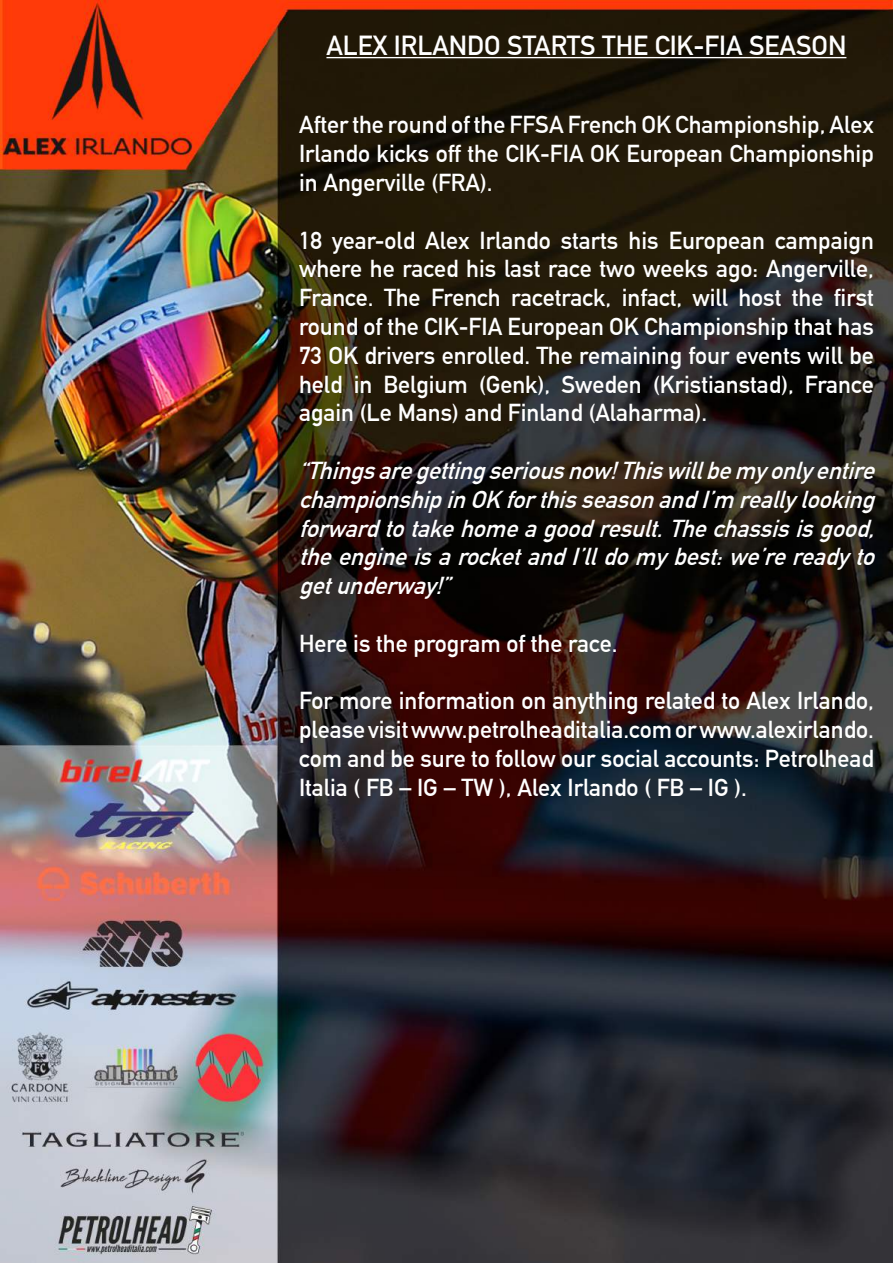
<style>
.page{position:relative;width:893px;height:1263px;background:#fff}
.page>*{position:absolute;margin:0;border:0;box-sizing:border-box;transform-origin:0 0}
.t1{font:700 27px "DIN Alternate";color:#fff}
.t2{font:700 24px/28.8px "DIN Alternate";color:#fff;text-align:justify}
.t3{font:italic 700 24px/28.8px "DIN Alternate";color:#fff;text-align:justify}
</style>
<div class="page">
<img style="left:0;top:0;width:893px;height:1263px">
<hr style="left:326px;top:57px;width:520px;height:1px;background:#fff">
<p class="t1" style="left:326px;top:25px;width:521px">ALEX IRLANDO STARTS THE CIK-FIA SEASON</p>
<p class="t2" style="left:299px;top:109px;width:576px">After the round of the FFSA French OK Championship, Alex Irlando kicks off the CIK-FIA OK European Championship in Angerville (FRA).</p>
<p class="t2" style="left:299px;top:224px;width:576px">18 year-old Alex Irlando starts his European campaign where he raced his last race two weeks ago: Angerville, France. The French racetrack, infact, will host the first round of the CIK-FIA European OK Championship that has 73 OK drivers enrolled. The remaining four events will be held in Belgium (Genk), Sweden (Kristianstad), France again (Le Mans) and Finland (Alaharma).</p>
<p class="t3" style="left:299px;top:455px;width:585px">“Thingsaregettingseriousnow!Thiswillbemyonlyentire championshipinOKforthisseasonandI’m reallylooking forwardtotakehomeagoodresult.Thechassisisgood, theengineisarocketandI’lldomybest:we’rereadyto getunderway!”</p>
<p class="t2" style="left:299px;top:627px;width:320px">Here is the program of the race.</p>
<p class="t2" style="left:299px;top:685px;width:576px">For more information on anything related to Alex Irlando, please visit www.petrolheaditalia.com or www.alexirlando. com and be sure to follow our social accounts: Petrolhead Italia ( FB – IG – TW ), Alex Irlando ( FB – IG ).</p>
</div>
